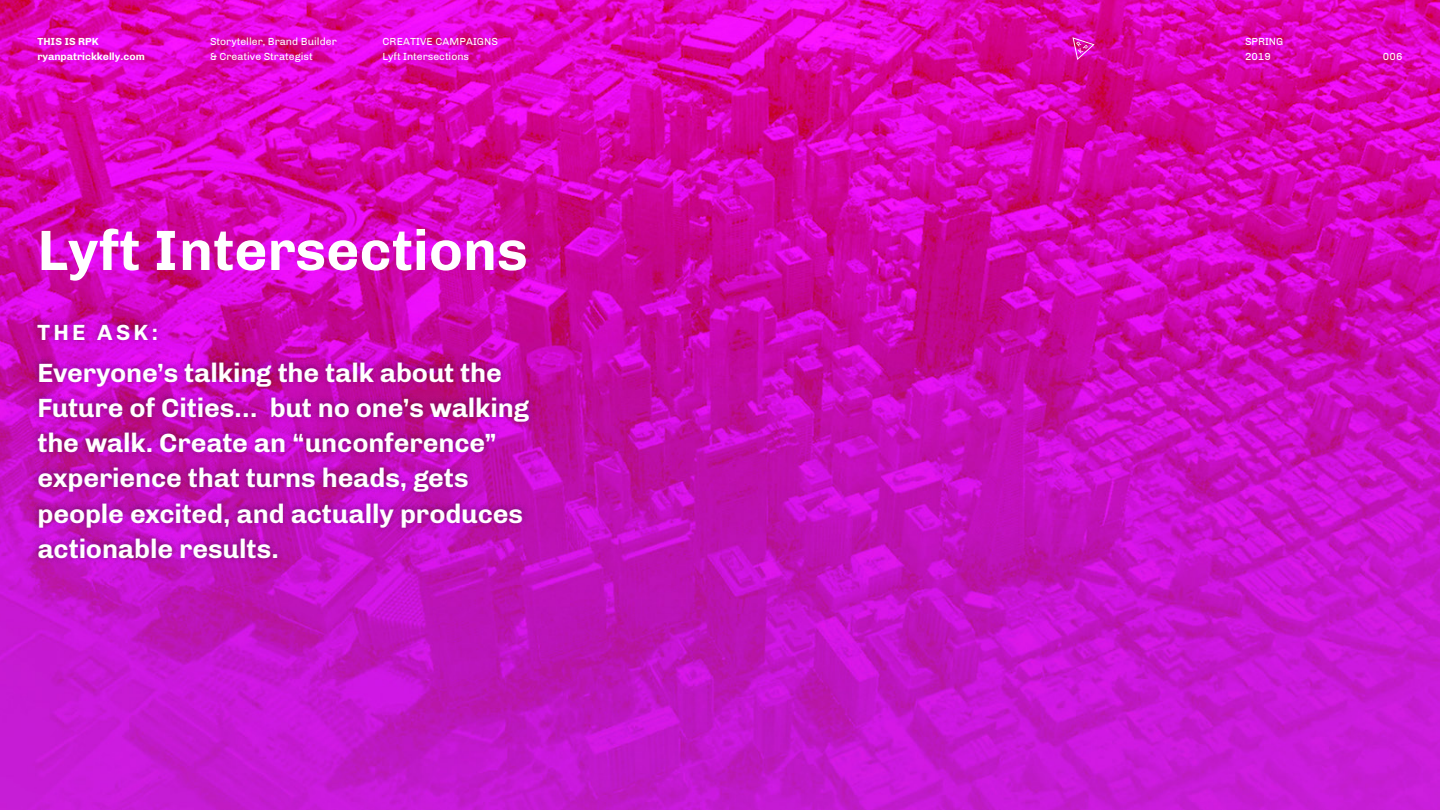
<style>
.page{position:relative;width:1440px;height:810px;background:#fff}
.page>*{position:absolute;margin:0;border:0;box-sizing:border-box;transform-origin:0 0}
.t1{font:700 57px "Chivo";color:#fff}
.t2{font:700 27px/35.2px "Chivo";letter-spacing:-.005em;color:#fff}
.t3{font:700 22.5px "Chivo";letter-spacing:.145em;color:#fff}
.t4{font:10.5px/15px "Chivo";color:#fff}
.t5{font:700 10.5px/15px "Chivo";color:#fff}
</style>
<div class="page">
<img style="left:0;top:0;width:1440px;height:810px">
<svg style="left:1073px;top:37px;width:22px;height:23px"></svg>
<div style="left:31px;top:318px;width:505px;height:246px;background:#000;opacity:.25"></div>
<p class="t4" style="left:210px;top:34px;width:128px">Storyteller, Brand Builder &amp; Creative Strategist</p>
<p class="t5" style="left:38px;top:34px;width:109px">THIS IS RPK ryanpatrickkelly.com</p>
<p class="t4" style="left:382px;top:34px;width:117px">CREATIVE CAMPAIGNS<br>Lyft Intersections</p>
<h1 class="t1" style="left:38px;top:217px;width:492px">Lyft Intersections</h1>
<p class="t3" style="left:38px;top:319px;width:122px">THE ASK:</p>
<p class="t2" style="left:38px;top:355px;width:493px">Everyone’s talking the talk about the Future of Cities… but no one’s walking the walk. Create an “unconference” experience that turns heads, gets people excited, and actually produces actionable results.</p>
<p class="t4" style="left:1245px;top:34px;width:40px">SPRING<br>2019</p>
<p class="t4" style="left:1383px;top:49px;width:21px">006</p>
</div>
